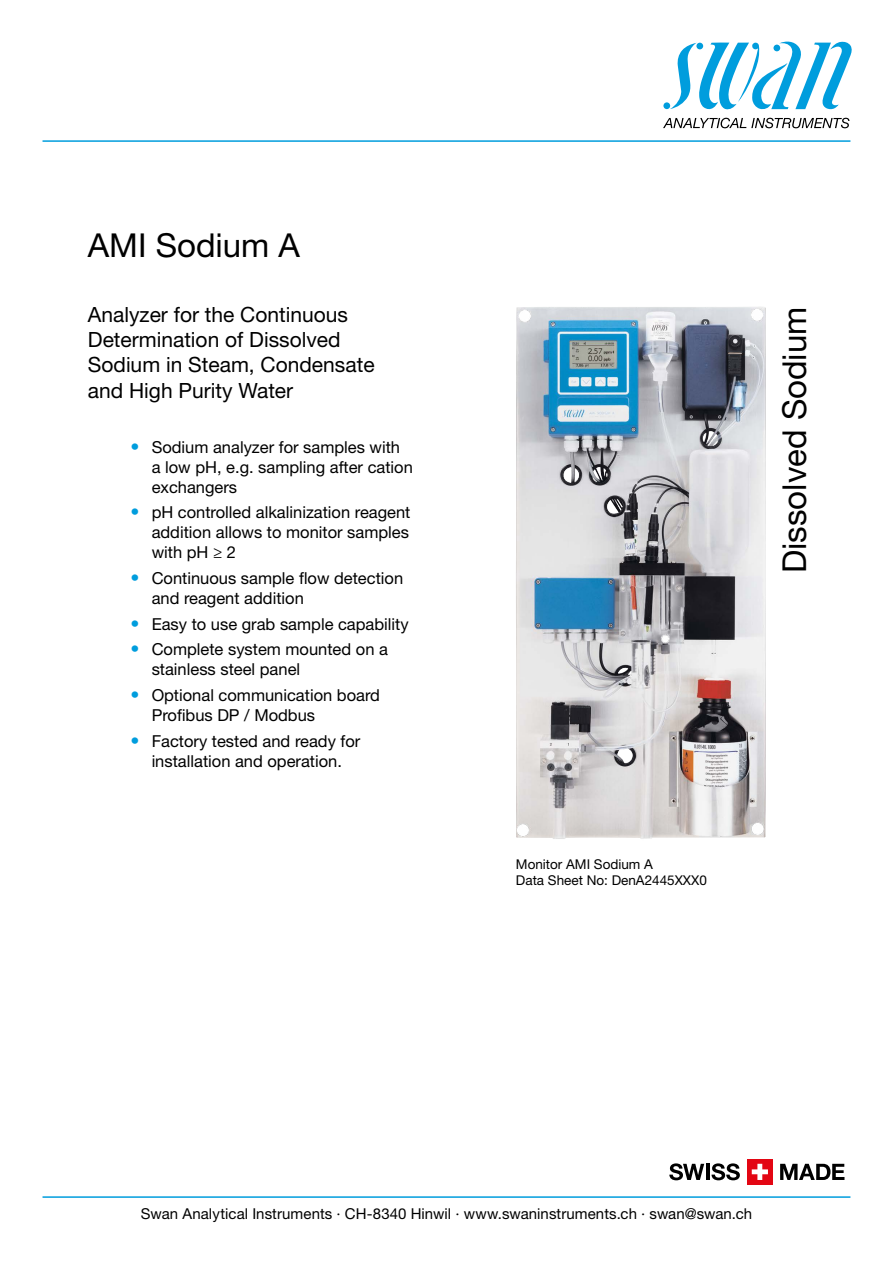
<style>
.page{position:relative;width:893px;height:1263px;background:#fff}
.page>*{position:absolute;margin:0;border:0;box-sizing:border-box;transform-origin:0 0}
.t1{font:33px "Helvetica Neue LT Std";color:#000}
.t2{font:21px/25.2px "Helvetica Neue LT Std";color:#000}
.t3{font:16.5px/19.8px "Helvetica Neue LT Std";color:#000}
.t4{font:15px "Helvetica Neue LT Std";letter-spacing:.005em;color:#000}
.t5{font:13.5px/16.2px "Helvetica Neue LT Std";color:#000}
.s1{font-size:18px;color:#009ddd}
</style>
<div class="page">
<svg style="left:669px;top:1163px;width:35px;height:17px"></svg>
<hr style="left:706px;top:1164px;width:3px;height:16px;background:#000">
<svg style="left:711px;top:1163px;width:29px;height:17px"></svg>
<svg style="left:780px;top:1164px;width:64px;height:16px"></svg>
<div style="left:747px;top:1159px;width:26px;height:26px;background:#e30613"></div>
<svg style="left:752px;top:1164px;width:16px;height:16px"></svg>
<svg style="left:670px;top:42px;width:182px;height:68px"></svg>
<div style="left:696px;top:43px;width:7px;height:6px;background:#009ddd;border-radius:50%"></div>
<div style="left:773px;top:45px;width:7px;height:6px;background:#009ddd;border-radius:50%"></div>
<div style="left:663px;top:102px;width:7px;height:7px;background:#009ddd;border-radius:50%"></div>
<svg style="left:663px;top:118px;width:186px;height:10px"></svg>
<img style="left:516px;top:307px;width:250px;height:532px">
<hr style="left:43px;top:140px;width:807px;height:2px;background:#009ddd">
<hr style="left:43px;top:1196px;width:807px;height:2px;background:#009ddd">
<h1 class="t1" style="left:88px;top:226px;width:214px">AMI Sodium A</h1>
<p class="t2" style="left:88px;top:302px;width:288px">Analyzer for the Continuous<br>Determination of Dissolved<br>Sodium in Steam, Condensate and High Purity Water</p>
<h1 class="t1" style="left:775px;top:573px;width:268px;rotate:-90deg">Dissolved Sodium</h1>
<p class="t3" style="left:152px;top:437px;width:263px;text-indent:-21px"><span class="s1">•</span> Sodium analyzer for samples with a low pH, e.g. sampling after cation exchangers</p>
<p class="t3" style="left:152px;top:502px;width:260px;text-align:justify;text-indent:-21px"><span class="s1">•</span> pH controlled alkalinization reagent addition allows to monitor samples with pH ≥ 2</p>
<p class="t3" style="left:152px;top:568px;width:253px;text-indent:-21px"><span class="s1">•</span> Continuous sample flow detection and reagent addition</p>
<p class="t3" style="left:130px;top:613px;width:280px"><span class="s1">•</span> Easy to use grab sample capability</p>
<p class="t3" style="left:152px;top:639px;width:238px;text-indent:-21px"><span class="s1">•</span> Complete system mounted on a stainless steel panel</p>
<p class="t3" style="left:152px;top:685px;width:230px;text-indent:-21px"><span class="s1">•</span> Optional communication board<br>Profibus DP / Modbus</p>
<p class="t3" style="left:130px;top:731px;width:231px;text-align:center"><span class="s1">•</span> Factory tested and ready for installation and operation.</p>
<p class="t5" style="left:516px;top:855px;width:193px">Monitor AMI Sodium A<br>Data Sheet No: DenA2445XXX0</p>
<p class="t4" style="left:141px;top:1205px;width:613px">Swan Analytical Instruments ∙ CH-8340 Hinwil ∙ www.swaninstruments.ch ∙ swan@swan.ch</p>
</div>
